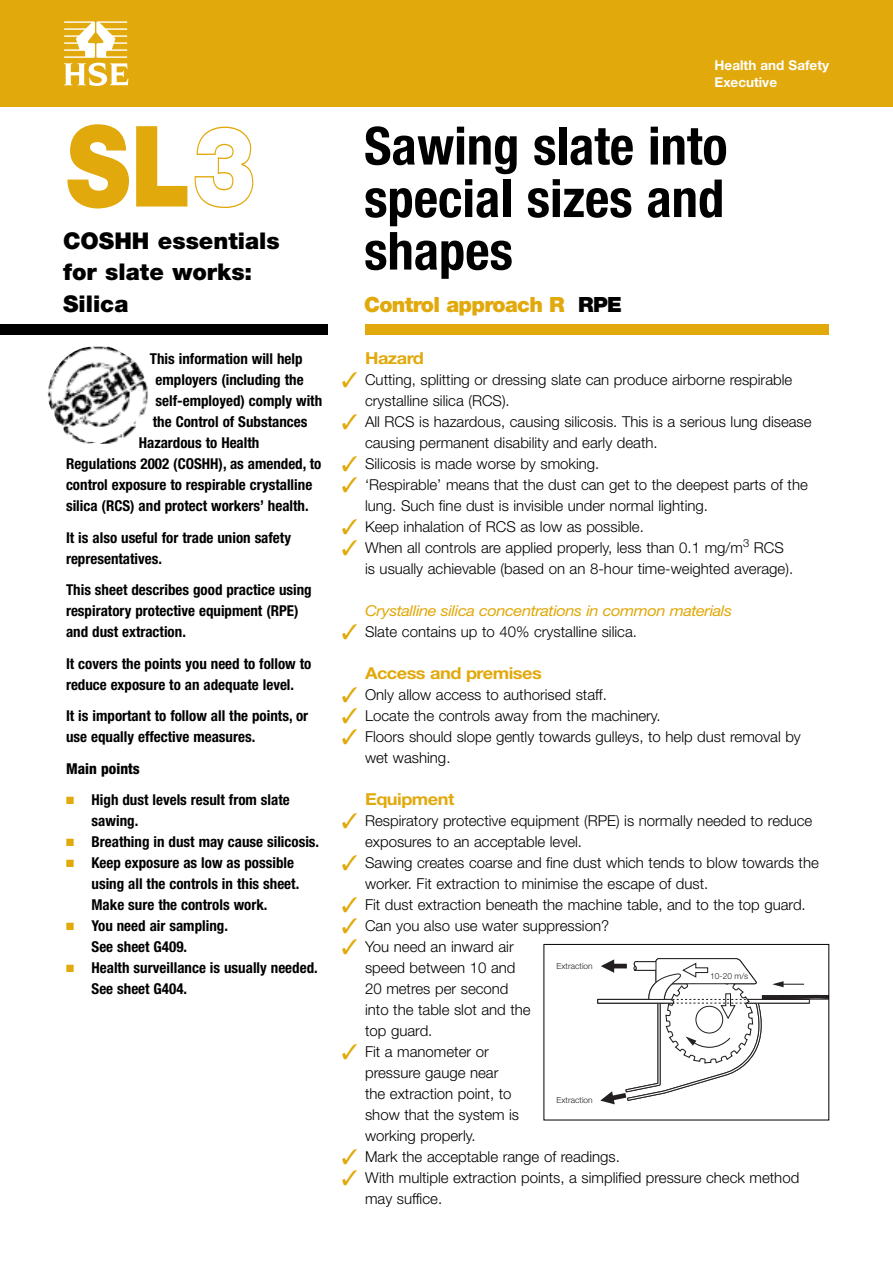
<style>
.page{position:relative;width:893px;height:1263px;background:#fff}
.page>*{position:absolute;margin:0;border:0;box-sizing:border-box;transform-origin:0 0}
.t1{font:900 112.5px "Helvetica Neue";color:#e1a90c;scale:.85 1}
.t2{font:700 condensed 52.5px/52.5px "Helvetica Neue";color:#000;text-align:justify}
.t3{font:900 23.1px/31.5px "Helvetica Neue";color:#000}
.t4{font:900 21px "Helvetica Neue";letter-spacing:-.035em;color:#e1a90c}
.t5{font:700 16.5px "Helvetica Neue";letter-spacing:-.03em;color:#e1a90c;scale:1.1 1}
.t6{font:300 15px/21px "Helvetica Neue";color:#000}
.t7{font:700 condensed 15px/21px "Helvetica Neue";color:#000}
.t8{font:italic 15px "Helvetica Neue";letter-spacing:-.03em;color:#e1a90c;scale:1.1 1}
.t9{font:800 condensed 15px "Helvetica Neue";color:#000}
.t10{font:700 13.5px/16.5px "Helvetica Neue";color:#fff}
.t11{font:300 8.4px "Helvetica Neue";color:#231f20}
.s1{color:#fff}
.s2{color:#e1a90c}
.s3{color:#000}
</style>
<div class="page">
<div style="left:0;top:0;width:893px;height:106px;background:#e1a90c"></div>
<svg style="left:64px;top:21px;width:64px;height:65px"></svg>
<div style="left:366px;top:324px;width:463px;height:10px;background:#e1a90c"></div>
<div style="left:0;top:324px;width:327px;height:10px;background:#000"></div>
<img style="left:47px;top:347px;width:101px;height:97px">
<svg style="left:597px;top:958px;width:230px;height:146px"></svg>
<div style="left:543px;top:944px;width:286px;height:176px;border:1px solid #000"></div>
<h1 class="t1" style="left:66px;top:126px;width:225px">SL<span class="s1">3</span></h1>
<h3 class="t3" style="left:63px;top:226px;width:218px">COSHH essentials for slate works:<br>Silica</h3>
<p class="t7" style="left:150px;top:349px;width:154px">This information will help</p>
<p class="t7" style="left:156px;top:370px;width:150px">employers (including the</p>
<p class="t7" style="left:156px;top:391px;width:168px">self-employed) comply with</p>
<p class="t7" style="left:153px;top:412px;width:156px">the Control of Substances</p>
<p class="t7" style="left:139px;top:433px;width:122px">Hazardous to Health</p>
<p class="t7" style="left:66px;top:454px;width:257px">Regulations 2002 (COSHH), as amended, to</p>
<p class="t7" style="left:66px;top:475px;width:248px">control exposure to respirable crystalline</p>
<p class="t7" style="left:66px;top:496px;width:244px">silica (RCS) and protect workers’ health.</p>
<p class="t7" style="left:66px;top:528px;width:226px">It is also useful for trade union safety representatives.</p>
<p class="t7" style="left:66px;top:580px;width:247px">This sheet describes good practice using respiratory protective equipment (RPE) and dust extraction.</p>
<p class="t7" style="left:66px;top:654px;width:247px">It covers the points you need to follow to reduce exposure to an adequate level.</p>
<p class="t7" style="left:66px;top:706px;width:244px">It is important to follow all the points, or use equally effective measures.</p>
<p class="t9" style="left:66px;top:763px;width:75px">Main points</p>
<p class="t7" style="left:92px;top:790px;width:200px;text-indent:-26px"><span class="s2">■</span> High dust levels result from slate sawing.</p>
<p class="t7" style="left:66px;top:832px;width:255px"><span class="s2">■</span> Breathing in dust may cause silicosis.</p>
<p class="t7" style="left:92px;top:853px;width:209px;text-indent:-26px"><span class="s2">■</span> Keep exposure as low as possible using all the controls in this sheet.<br>Make sure the controls work.</p>
<p class="t7" style="left:92px;top:916px;width:138px;text-indent:-26px"><span class="s2">■</span> You need air sampling.<br>See sheet G409.</p>
<p class="t7" style="left:92px;top:958px;width:228px;text-indent:-26px"><span class="s2">■</span> Health surveillance is usually needed.<br>See sheet G404.</p>
<p class="t10" style="left:715px;top:59px;width:116px">Health and Safety<br>Executive</p>
<h2 class="t2" style="left:364px;top:124px;width:365px">Sawing slate into special sizes and shapes</h2>
<h3 class="t4" style="left:364px;top:297px;width:259px">Control approach R <span class="s3">RPE</span></h3>
<p class="t5" style="left:365px;top:352px;width:55px">Hazard</p>
<p class="t6" style="left:365px;top:371px;width:429px;text-indent:-23px"><span class="s2">✓</span> Cutting, splitting or dressing slate can produce airborne respirable crystalline silica (RCS).</p>
<p class="t6" style="left:365px;top:413px;width:448px;text-indent:-23px"><span class="s2">✓</span> All RCS is hazardous, causing silicosis. This is a serious lung disease causing permanent disability and early death.</p>
<p class="t6" style="left:342px;top:455px;width:259px"><span class="s2">✓</span> Silicosis is made worse by smoking.</p>
<p class="t6" style="left:365px;top:476px;width:444px;text-indent:-23px"><span class="s2">✓</span> ‘Respirable’ means that the dust can get to the deepest parts of the lung. Such fine dust is invisible under normal lighting.</p>
<p class="t6" style="left:342px;top:518px;width:304px"><span class="s2">✓</span> Keep inhalation of RCS as low as possible.</p>
<p class="t6" style="left:365px;top:539px;width:430px;text-indent:-23px"><span class="s2">✓</span> When all controls are applied properly, less than 0.1 mg/m<sup>3</sup> RCS is usually achievable (based on an 8-hour time-weighted average).</p>
<p class="t8" style="left:365px;top:605px;width:335px">Crystalline silica concentrations in common materials</p>
<p class="t6" style="left:342px;top:623px;width:297px"><span class="s2">✓</span> Slate contains up to 40% crystalline silica.</p>
<p class="t5" style="left:365px;top:667px;width:162px">Access and premises</p>
<p class="t6" style="left:342px;top:686px;width:267px"><span class="s2">✓</span> Only allow access to authorised staff.</p>
<p class="t6" style="left:342px;top:707px;width:320px"><span class="s2">✓</span> Locate the controls away from the machinery.</p>
<p class="t6" style="left:365px;top:728px;width:437px;text-indent:-23px"><span class="s2">✓</span> Floors should slope gently towards gulleys, to help dust removal by wet washing.</p>
<p class="t5" style="left:365px;top:793px;width:83px">Equipment</p>
<p class="t6" style="left:365px;top:812px;width:449px;text-indent:-23px"><span class="s2">✓</span> Respiratory protective equipment (RPE) is normally needed to reduce exposures to an acceptable level.</p>
<p class="t6" style="left:365px;top:854px;width:455px;text-indent:-23px"><span class="s2">✓</span> Sawing creates coarse and fine dust which tends to blow towards the worker. Fit extraction to minimise the escape of dust.</p>
<p class="t6" style="left:342px;top:896px;width:466px"><span class="s2">✓</span> Fit dust extraction beneath the machine table, and to the top guard.</p>
<p class="t6" style="left:342px;top:917px;width:269px"><span class="s2">✓</span> Can you also use water suppression?</p>
<p class="t6" style="left:365px;top:938px;width:167px;text-indent:-23px"><span class="s2">✓</span> You need an inward air speed between 10 and<br>20 metres per second into the table slot and the top guard.</p>
<p class="t6" style="left:365px;top:1043px;width:156px;text-indent:-23px"><span class="s2">✓</span> Fit a manometer or pressure gauge near the extraction point, to show that the system is working properly.</p>
<p class="t6" style="left:342px;top:1148px;width:280px"><span class="s2">✓</span> Mark the acceptable range of readings.</p>
<p class="t6" style="left:365px;top:1169px;width:436px;text-indent:-23px"><span class="s2">✓</span> With multiple extraction points, a simplified pressure check method may suffice.</p>
<p class="t11" style="left:557px;top:963px;width:38px">Extraction</p>
<p class="t11" style="left:710px;top:973px;width:39px">10-20 m/s</p>
<p class="t11" style="left:557px;top:1097px;width:38px">Extraction</p>
</div>
